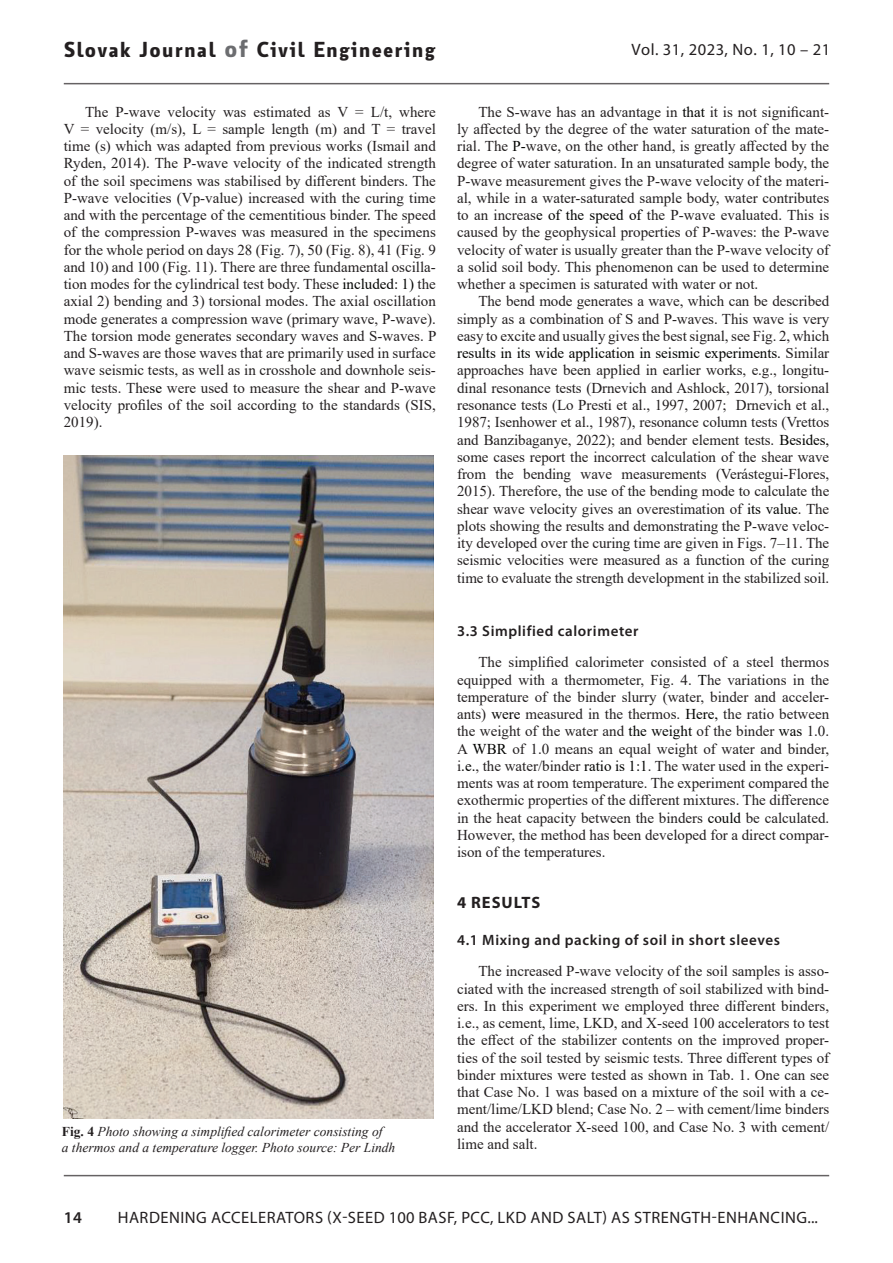
<style>
.page{position:relative;width:893px;height:1263px;background:#fff}
.page>*{position:absolute;margin:0;border:0;box-sizing:border-box;transform-origin:0 0}
.t1{font:700 21px "Botanika Demi CE";letter-spacing:.05em;color:#231f20}
.t2{font:16.5px "Myriad Pro";letter-spacing:.03em;color:#231f20}
.t3{font:700 16.5px "Myriad Pro";letter-spacing:.06em;color:#231f20}
.t4{font:600 16.5px "Myriad Pro";color:#231f20}
.t5{font:15px/17.2px "Times New Roman";color:#231f20;text-align:justify}
.t6{font:600 15px "Myriad Pro";letter-spacing:.04em;color:#231f20}
.t7{font:italic 13.5px/16.5px "Times New Roman";color:#231f20}
.s1{font-size:24px;color:#6c6d70}
.s2{color:#040503}
.s3{font-weight:700;font-style:normal}
</style>
<div class="page">
<hr style="left:64px;top:83px;width:765px;height:1px;background:#231f20">
<hr style="left:64px;top:1175px;width:765px;height:1px;background:#231f20">
<img style="left:63px;top:456px;width:371px;height:662px">
<h1 class="t1" style="left:64px;top:37px;width:373px">Slovak Journal <span class="s1">of</span> Civil Engineering</h1>
<p class="t2" style="left:631px;top:39px;width:200px">Vol. 31, 2023, No. 1, 10 – 21</p>
<p class="t5" style="left:64px;top:103px;width:374px;text-indent:21px">The P-wave velocity was estimated as V = L/t, where V = velocity (m/s), L = sample length (m) and T = travel time (s) which was adapted from previous works (Ismail and Ryden, 2014). The P-wave velocity of the indicated strength of the soil specimens was stabilised by different binders. The P-wave velocities (Vp-value) increased with the curing time and with the percentage of the cementitious binder. The speed of the compression P-waves was measured in the specimens for the whole period on days 28 (Fig. 7), 50 (Fig. 8), 41 (Fig. 9 and 10) and 100 (Fig. 11). There are three fundamental oscilla&shy;tion modes for the cylindrical test body. These <span class="s2">included: 1)</span> the axial 2) bending and 3) torsional modes. The axial oscillation mode generates a compression wave (primary wave, P-wave).<br>The torsion mode generates secondary waves and S-waves. P and S-waves are those waves that are primarily used in surface wave seismic tests, as well as in crosshole and downhole seis&shy;mic tests. The<span class="s2">se</span> were used to measure the shear and P-wave velocity profiles of the soil according to the standards (SIS, 2019).</p>
<p class="t5" style="left:457px;top:103px;width:374px;text-indent:21px">The S-wave has an advantage in <span class="s2">that</span> it is not significant&shy;ly affected by the degree of the water saturation of the mate&shy;rial. The <span class="s2">P-</span>wave, on the other hand, is greatly affected by the degree of water saturation. In an unsaturated sample body, the P-wave measurement gives the P-wave velocity of the materi&shy;al, while in a water-saturated sample body, water contributes to an increas<span class="s2">e of the speed of</span> the P-wave evaluated. This is caused by the geophysical properties of P-waves: the P-wave velocity of water is usually greater than the P-wave velocity of a solid soil body. This phenomenon can be used to determine whether a specimen is saturated with water or not.</p>
<p class="t5" style="left:457px;top:292px;width:374px;text-indent:21px">The bend mode generates a wave, which can be described simply as a combination of S and P-waves. This wave is very easy to excite and usually gives the best signal, see Fig. 2, which <span class="s2">results in its wide application in seismic experiments.</span> Similar approaches have been applied in earlier works, e.g., longitu&shy;dinal resonance tests (Drnevich and Ashlock, 2017), torsional resonance tests (Lo Presti et al., 1997, 2007; Drnevich et al., 1987; Isenhower et al., 1987), resonance column tests (Vrettos and Banzibaganye, 2022); and bender element tests. <span class="s2">Besides, </span>some cases report the incorrect calculation of the shear wave from the bending wave measurements (Verástegui-Flores, 2015). Therefore, the use of the bending mode to calculate the shear wave velocity gives an overestimation of <span class="s2">its value</span>. The plots showing the results and demonstrating the P-wave veloc&shy;ity developed over the curing time are given in Figs. 7<span class="s2">–</span>11. The seismic velocities were measured as a function of the curing time to evaluate the strength development in the stabilized soil.</p>
<p class="t6" style="left:457px;top:621px;width:183px">3.3 Simplified calorimeter</p>
<p class="t5" style="left:457px;top:653px;width:374px;text-indent:21px">The simplified calorimeter consisted of a steel thermos equipped with a thermometer, Fig. 4. <span class="s2">T</span>he variations in the temperature of the binder slurry (water, binder and acceler&shy;ants) <span class="s2">were</span> measured in the thermos. <span class="s2">Here,</span> the ratio between the weight of the water and <span class="s2">the weight</span> of the binder <span class="s2">was</span> 1.0.<br>A <span class="s2">WBR</span> of 1.0 means an equal weight of water and binder, i<span class="s2">.e.</span>, the water/binder <span class="s2">ratio is 1:1</span>. The water used in the experi&shy;ments was at room temperature. The experiment compared the exothermic properties of the different mixtures. The difference in the heat capacity between the binders <span class="s2">could</span> be calculated.<br>However, the method has been developed for a direct compar&shy;ison of the temperatures.</p>
<p class="t3" style="left:457px;top:892px;width:85px">4 RESULTS</p>
<p class="t6" style="left:457px;top:930px;width:325px">4.1 Mixing and packing of soil in short sleeves</p>
<p class="t5" style="left:457px;top:962px;width:374px;text-indent:21px">The increased P-wave velocity of the soil samples is asso&shy;ciated with the increased strength of soil stabilized with bind&shy;ers. In this experiment we employed three different binders, i.e., as cement, lime, LKD, and X-seed 100 accelerators to test the effect of the stabilizer contents on the improved proper&shy;ties of the soil tested by seismic tests. Three different types of binder mixtures were tested as shown in Tab. 1. One can see that Case No. 1 was based on a mixture of the soil with a ce&shy;ment/lime/LKD blend; Case No. 2 <span class="s2">–</span> with cement/lime binders and the accelerator X-seed 100, and Case No. 3 with cement/ lime and salt.</p>
<p class="t7" style="left:62px;top:1123px;width:335px"><span class="s3">Fig. 4</span> Photo showing a simplified calorimeter consisting of<br>a thermos and a temperature logger. Photo source: Per Lindh</p>
<p class="t4" style="left:64px;top:1207px;width:20px">14</p>
<p class="t2" style="left:118px;top:1207px;width:702px">HARDENING ACCELERATORS (X-SEED 100 BASF, PCC, LKD AND SALT) AS STRENGTH-ENHANCING...</p>
</div>
